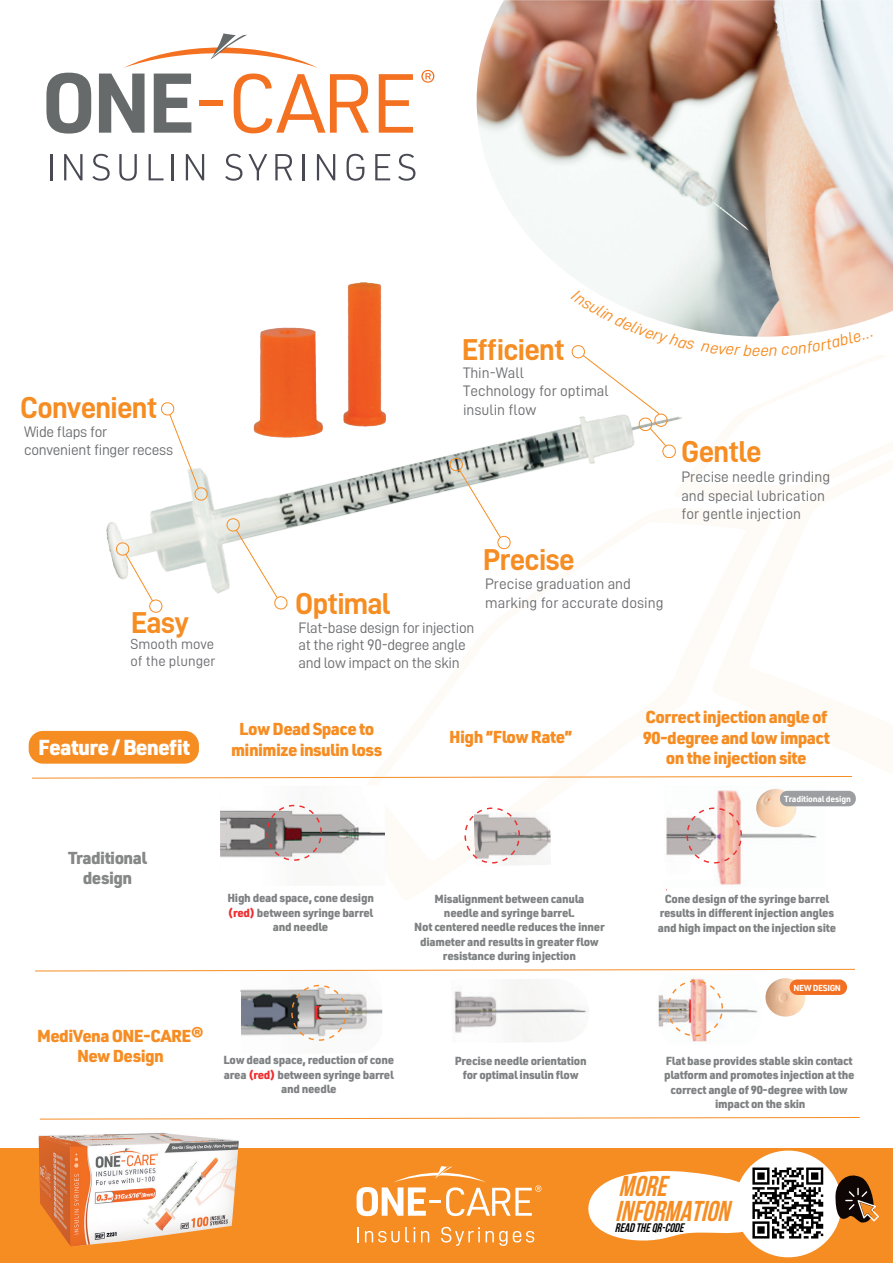
<style>
.page{position:relative;width:893px;height:1263px;background:#fff}
.page>*{position:absolute;margin:0;border:0;box-sizing:border-box;transform-origin:0 0}
.t1{font:30.3px "D DIN Bold";letter-spacing:-.025em;color:#f68d23}
.t2{font:italic 700 28.65px "Bebas Neue";color:#f68d23}
.t3{font:900 21.3px "URWDIN";letter-spacing:-.035em;color:#fff}
.t4{font:900 16.95px/20.4px "URWDIN";letter-spacing:-.035em;color:#f68d23;text-align:center}
.t5{font:900 16.95px/20.4px "URWDIN";letter-spacing:-.035em;color:#858887;text-align:center}
.t6{font:15.3px/18.3px "D DIN";color:#6c6d70}
.t7{font:15.3px/17.2px "D DIN";letter-spacing:-.02em;color:#6c6d70}
.t8{font:14.55px/17.5px "D DIN";color:#6c6d70}
.t9{font:italic 700 12.45px "Bebas Neue";color:#000001}
.t10{font:900 11.55px/14.4px "URWDIN";letter-spacing:-.02em;color:#7e8182;text-align:center}
.t11{font:700 8.55px "URWDIN";letter-spacing:-.02em;color:#fff}
.t12{font:700 8.55px "URWDIN";letter-spacing:-.04em;color:#fff}
.s1{color:#ee2d30}
</style>
<div class="page">
<img style="left:28px;top:427px;width:542px;height:337px">
<div style="left:0;top:1148px;width:893px;height:115px;background:#f68d23"></div>
<svg style="left:357px;top:1227px;width:2px;height:15px"></svg>
<svg style="left:365px;top:1227px;width:50px;height:15px"></svg>
<svg style="left:421px;top:1231px;width:8px;height:11px"></svg>
<svg style="left:441px;top:1227px;width:39px;height:19px"></svg>
<svg style="left:486px;top:1231px;width:21px;height:15px"></svg>
<svg style="left:513px;top:1231px;width:21px;height:11px"></svg>
<img style="left:477px;top:0;width:416px;height:289px">
<svg style="left:346px;top:507px;width:321px;height:384px"></svg>
<svg style="left:374px;top:521px;width:293px;height:341px"></svg>
<svg style="left:357px;top:1166px;width:184px;height:50px"></svg>
<img style="left:38px;top:1132px;width:201px;height:114px">
<svg style="left:124px;top:33px;width:193px;height:35px"></svg>
<svg style="left:46px;top:73px;width:45px;height:61px"></svg>
<svg style="left:99px;top:74px;width:46px;height:59px"></svg>
<svg style="left:154px;top:74px;width:37px;height:59px"></svg>
<div style="left:199px;top:100px;width:23px;height:6px;background:#f37121"></div>
<svg style="left:234px;top:74px;width:135px;height:59px"></svg>
<svg style="left:379px;top:74px;width:34px;height:59px"></svg>
<svg style="left:421px;top:70px;width:13px;height:13px"></svg>
<hr style="left:50px;top:154px;width:2px;height:26px;background:#484952">
<svg style="left:64px;top:154px;width:19px;height:26px"></svg>
<svg style="left:92px;top:154px;width:18px;height:27px"></svg>
<svg style="left:119px;top:154px;width:18px;height:27px"></svg>
<svg style="left:149px;top:154px;width:15px;height:26px"></svg>
<hr style="left:172px;top:154px;width:2px;height:26px;background:#484952">
<svg style="left:186px;top:154px;width:18px;height:26px"></svg>
<svg style="left:225px;top:154px;width:17px;height:27px"></svg>
<svg style="left:248px;top:154px;width:19px;height:26px"></svg>
<svg style="left:275px;top:154px;width:17px;height:26px"></svg>
<hr style="left:303px;top:154px;width:2px;height:26px;background:#484952">
<svg style="left:317px;top:154px;width:18px;height:26px"></svg>
<svg style="left:347px;top:154px;width:17px;height:27px"></svg>
<svg style="left:375px;top:154px;width:15px;height:26px"></svg>
<svg style="left:398px;top:154px;width:17px;height:27px"></svg>
<svg style="left:161px;top:402px;width:47px;height:99px"></svg>
<svg style="left:116px;top:542px;width:47px;height:71px"></svg>
<svg style="left:449px;top:457px;width:62px;height:92px"></svg>
<img style="left:190px;top:282px;width:250px;height:171px">
<svg style="left:226px;top:518px;width:62px;height:92px"></svg>
<img style="left:658px;top:978px;width:100px;height:64px">
<img style="left:454px;top:979px;width:133px;height:63px">
<img style="left:240px;top:984px;width:142px;height:57px">
<svg style="left:315px;top:1006px;width:6px;height:13px"></svg>
<img style="left:220px;top:786px;width:165px;height:100px">
<img style="left:664px;top:785px;width:161px;height:103px">
<svg style="left:32px;top:776px;width:820px;height:3px"></svg>
<svg style="left:35px;top:968px;width:820px;height:4px"></svg>
<svg style="left:39px;top:1117px;width:821px;height:3px"></svg>
<div style="left:266px;top:805px;width:56px;height:56px;border:1px dashed #ee2d2d;border-radius:50%"></div>
<div style="left:686px;top:807px;width:56px;height:56px;border:1px dashed #ee2d2d;border-radius:50%"></div>
<div style="left:667px;top:980px;width:56px;height:56px;border:1px dashed #f68c2b;border-radius:50%"></div>
<div style="left:291px;top:985px;width:56px;height:56px;border:1px dashed #f68c2b;border-radius:50%"></div>
<svg style="left:588px;top:1171px;width:163px;height:71px"></svg>
<div style="left:735px;top:1150px;width:107px;height:107px;background:#fff;border-radius:50%"></div>
<img style="left:752px;top:1167px;width:72px;height:72px">
<svg style="left:835px;top:1175px;width:44px;height:52px"></svg>
<img style="left:474px;top:812px;width:77px;height:54px">
<div style="left:464px;top:807px;width:56px;height:56px;border:1px dashed #ee2d2d;border-radius:50%"></div>
<img style="left:756px;top:789px;width:40px;height:38px">
<img style="left:765px;top:978px;width:40px;height:38px">
<div style="left:789px;top:979px;width:58px;height:16px;background:#f37023;border-radius:8px"></div>
<div style="left:780px;top:791px;width:76px;height:15px;background:#9c9ea1;border-radius:7px"></div>
<svg style="left:570px;top:289px;width:323px;height:175px"></svg>
<h1 class="t1" style="left:20px;top:391px;width:139px">Convenient</h1>
<h3 class="t7" style="left:24px;top:422px;width:151px;line-height:18.3px">Wide flaps for convenient finger recess</h3>
<h1 class="t1" style="left:131px;top:605px;width:59px">Easy</h1>
<p class="t8" style="left:131px;top:635px;width:86px">Smooth move of the plunger</p>
<h3 class="t3" style="left:38px;top:732px;width:153px">Feature / Benefit</h3>
<h1 class="t1" style="left:462px;top:333px;width:104px">Efficient</h1>
<h3 class="t6" style="left:463px;top:363px;width:147px">Thin-Wall<br>Technology for optimal insulin flow</h3>
<h1 class="t1" style="left:295px;top:587px;width:97px">Optimal</h1>
<h3 class="t7" style="left:298px;top:619px;width:177px">Flat-base design for injection at the right 90-degree angle and low impact on the skin</h3>
<h1 class="t1" style="left:483px;top:543px;width:93px">Precise</h1>
<h3 class="t6" style="left:485px;top:575px;width:180px">Precise graduation and marking for accurate dosing</h3>
<h1 class="t1" style="left:681px;top:435px;width:82px">Gentle</h1>
<h3 class="t6" style="left:681px;top:467px;width:150px">Precise needle grinding and special lubrication for gentle injection</h3>
<h3 class="t4" style="left:231px;top:718px;width:153px">Low Dead Space to minimize insulin loss</h3>
<h3 class="t4" style="left:449px;top:726px;width:125px">High ‘’Flow Rate’’</h3>
<h3 class="t4" style="left:643px;top:706px;width:188px">Correct injection angle of<br>90-degree and low impact on the injection site</h3>
<p class="t11" style="left:784px;top:793px;width:68px">Traditional design</p>
<h3 class="t5" style="left:68px;top:847px;width:80px">Traditional design</h3>
<h3 class="t4" style="left:37px;top:1024px;width:168px">MediVena ONE-CARE®<br>New Design</h3>
<p class="t10" style="left:227px;top:890px;width:148px">High dead space, cone design <span class="s1">(red)</span> between syringe barrel and needle</p>
<p class="t10" style="left:658px;top:891px;width:180px">Cone design of the syringe barrel results in different injection angles and high impact on the injection site</p>
<p class="t10" style="left:414px;top:891px;width:192px">Misalignment between canula<br>needle and syringe barrel.<br>Not centered needle reduces the inner diameter and results in greater flow resistance during injection</p>
<p class="t12" style="left:793px;top:982px;width:49px">NEW DESIGN</p>
<p class="t10" style="left:223px;top:1052px;width:172px">Low dead space, reduction of cone area <span class="s1">(red)</span> between syringe barrel and needle</p>
<p class="t10" style="left:455px;top:1053px;width:133px">Precise needle orientation for optimal insulin flow</p>
<p class="t10" style="left:664px;top:1053px;width:192px">Flat base provides stable skin contact platform and promotes injection at the correct angle of 90-degree with low impact on the skin</p>
<h2 class="t2" style="left:619px;top:1171px;width:56px">MORE</h2>
<p class="t9" style="left:615px;top:1221px;width:73px">READTHEQR-CODE</p>
<h2 class="t2" style="left:615px;top:1195px;width:123px">INFORMATION</h2>
</div>
